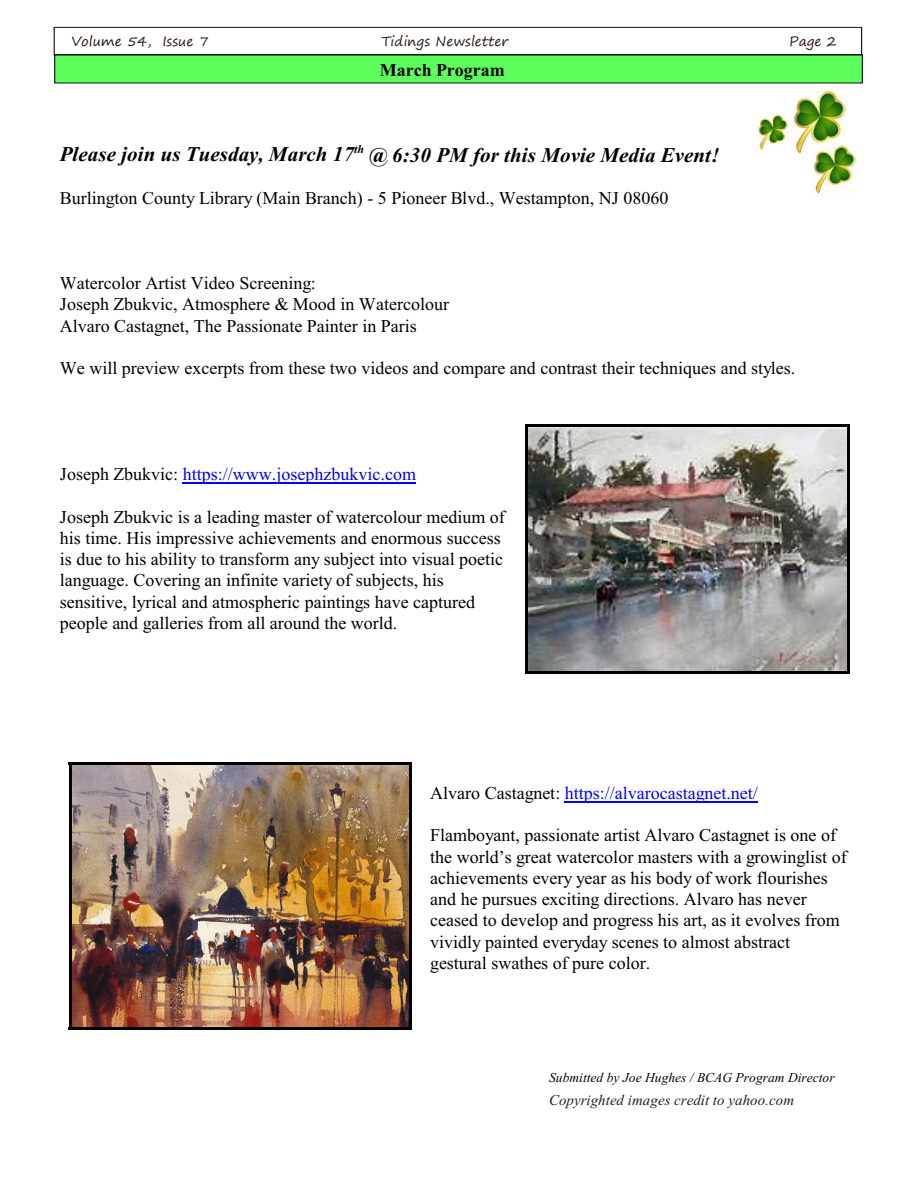
<style>
.page{position:relative;width:918px;height:1188px;background:#fff}
.page>*{position:absolute;margin:0;border:0;box-sizing:border-box;transform-origin:0 0}
.t1{font:italic 700 21px "Times New Roman";letter-spacing:.005em;color:#000}
.t2{font:18px/21.3px "Times New Roman";color:#000}
.t3{font:18px "Times New Roman";color:#00f}
.t4{font:700 18px "Times New Roman";color:#000}
.t5{font:italic 15px "Times New Roman";color:#291a12}
.t6{font:italic 13.5px "Times New Roman";color:#000}
.t7{font:13.5px "Segoe Print";color:#291a12}
.s1{color:#000}
</style>
<div class="page">
<img style="left:793px;top:91px;width:52px;height:62px">
<img style="left:759px;top:115px;width:28px;height:34px">
<img style="left:814px;top:146px;width:41px;height:48px">
<img style="left:528px;top:427px;width:319px;height:245px">
<hr style="left:526px;top:424px;width:2px;height:250px;background:#000">
<hr style="left:847px;top:424px;width:2px;height:250px;background:#000">
<hr style="left:526px;top:424px;width:323px;height:3px;background:#000">
<hr style="left:526px;top:672px;width:323px;height:2px;background:#000">
<img style="left:72px;top:765px;width:337px;height:262px">
<hr style="left:69px;top:762px;width:2px;height:268px;background:#000">
<hr style="left:409px;top:762px;width:3px;height:268px;background:#000">
<hr style="left:69px;top:762px;width:343px;height:3px;background:#000">
<hr style="left:69px;top:1027px;width:343px;height:3px;background:#000">
<hr style="left:183px;top:483px;width:233px;height:1px;background:#00f">
<hr style="left:565px;top:802px;width:193px;height:1px;background:#00f">
<div style="left:55px;top:55px;width:807px;height:28px;background:#5cff5c"></div>
<div style="left:54px;top:27px;width:808px;height:28px;border:1px solid #000"></div>
<p class="t7" style="left:72px;top:35px;width:138px">Volume 54, Issue 7</p>
<p class="t7" style="left:381px;top:35px;width:129px">Tidings Newsletter</p>
<p class="t7" style="left:789px;top:35px;width:49px">Page 2</p>
<p class="t4" style="left:380px;top:63px;width:127px">March Program</p>
<p class="t1" style="left:60px;top:147px;width:661px">Please join us Tuesday, March 17<sup>th</sup> @ 6:30 PM for this Movie Media Event!</p>
<p class="t2" style="left:60px;top:189px;width:610px">Burlington County Library (Main Branch) - 5 Pioneer Blvd., Westampton, NJ 08060</p>
<p class="t2" style="left:60px;top:274px;width:391px">Watercolor Artist Video Screening:<br>Joseph Zbukvic, Atmosphere &amp; Mood in Watercolour<br>Alvaro Castagnet, The Passionate Painter in Paris</p>
<p class="t2" style="left:60px;top:359px;width:737px">We will preview excerpts from these two videos and compare and contrast their techniques and styles.</p>
<p class="t3" style="left:60px;top:468px;width:358px"><span class="s1">Joseph Zbukvic:</span> https://www.josephzbukvic.com</p>
<p class="t2" style="left:60px;top:508px;width:446px">Joseph Zbukvic is a leading master of watercolour medium of his time. His impressive achievements and enormous success is due to his ability to transform any subject into visual poetic language. Covering an infinite variety of subjects, his sensitive, lyrical and atmospheric paintings have captured people and galleries from all around the world.</p>
<p class="t3" style="left:430px;top:786px;width:329px"><span class="s1">Alvaro Castagnet:</span> https://alvarocastagnet.net/</p>
<p class="t2" style="left:430px;top:826px;width:418px">Flamboyant, passionate artist Alvaro Castagnet is one of the world’s great watercolor masters with a growinglist of achievements every year as his body of work flourishes and he pursues exciting directions. Alvaro has never ceased to develop and progress his art, as it evolves from vividly painted everyday scenes to almost abstract gestural swathes of pure color.</p>
<p class="t6" style="left:549px;top:1073px;width:287px">Submitted by Joe Hughes / BCAG Program Director</p>
<p class="t5" style="left:549px;top:1094px;width:246px">Copyrighted images credit to yahoo.com</p>
</div>
